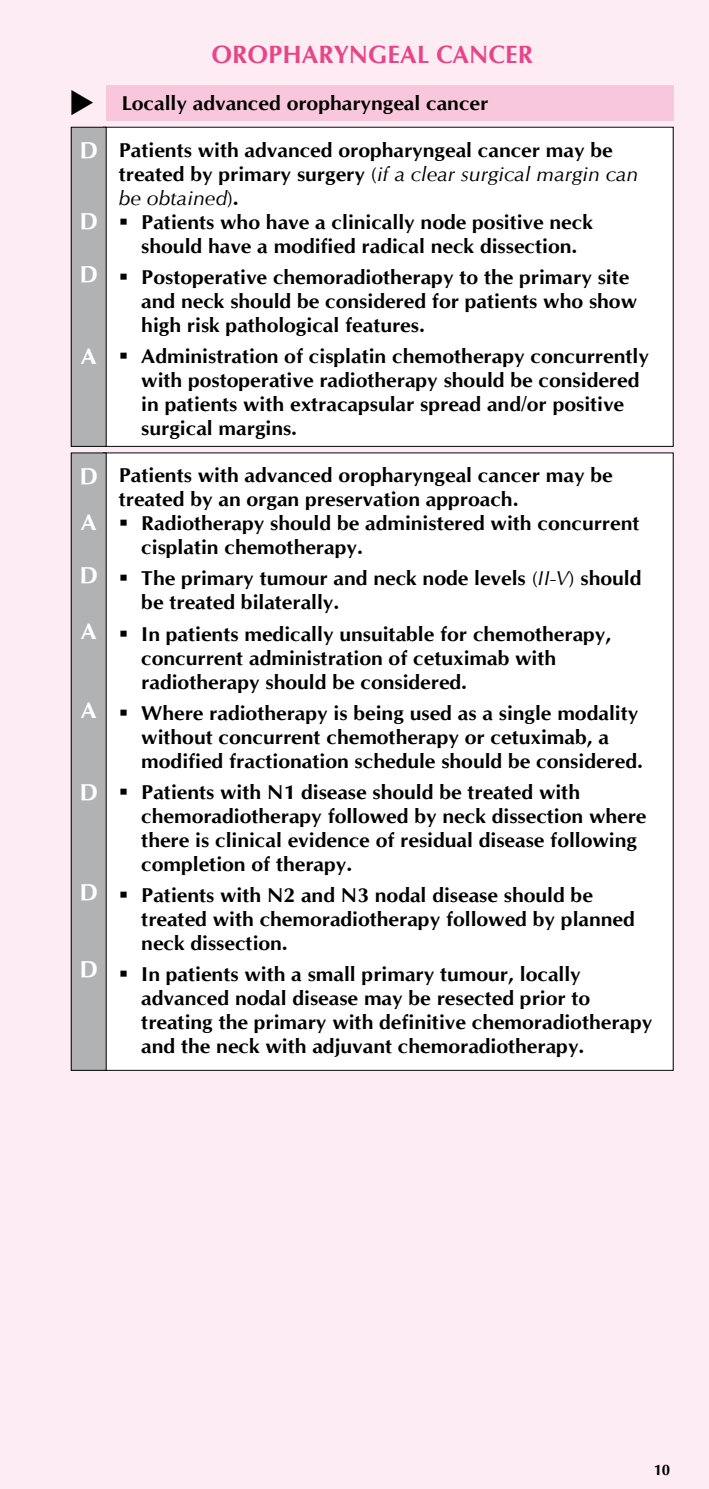
<style>
.page{position:relative;width:709px;height:1489px;background:#fff}
.page>*{position:absolute;margin:0;border:0;box-sizing:border-box;transform-origin:0 0}
.t1{font:700 25px "CG Omega";color:#e64687}
.t2{font:700 22.5px/46.2px "CG Omega";color:#fff;scale:1.06 1}
.t3{font:700 20px/24px "CG Omega";color:#000;scale:1.06 1}
.t4{font:700 15px "CG Omega";color:#000}
.s1{font-weight:400}
.s2{font-weight:400;font-style:italic}
</style>
<div class="page">
<div style="left:0;top:0;width:709px;height:1488px;background:#fdecf3"></div>
<div style="left:106px;top:85px;width:567px;height:35px;background:#f8c7db"></div>
<div style="left:103px;top:127px;width:570px;height:319px;background:#fff"></div>
<div style="left:71px;top:127px;width:35px;height:319px;background:#b1b2b4"></div>
<div style="left:71px;top:127px;width:35px;height:319px;border:1px solid #000"></div>
<div style="left:103px;top:453px;width:570px;height:617px;background:#fff"></div>
<div style="left:71px;top:453px;width:35px;height:617px;background:#b1b2b4"></div>
<div style="left:71px;top:452px;width:35px;height:618px;border:1px solid #000"></div>
<p class="t2" style="left:79px;top:128px;width:19px">D</p>
<p class="t2" style="left:79px;top:198px;width:19px">D</p>
<p class="t2" style="left:79px;top:251px;width:19px">D</p>
<p class="t2" style="left:81px;top:333px;width:16px">A</p>
<p class="t2" style="left:79px;top:453px;width:19px">D<br>A</p>
<p class="t2" style="left:79px;top:552px;width:19px">D</p>
<p class="t2" style="left:81px;top:607px;width:16px">A</p>
<p class="t2" style="left:81px;top:687px;width:16px">A</p>
<p class="t2" style="left:79px;top:768px;width:19px">D</p>
<p class="t2" style="left:79px;top:868px;width:19px">D</p>
<p class="t2" style="left:79px;top:946px;width:19px">D</p>
<p class="t1" style="left:211px;top:38px;width:191px">OROPHARYNGEAL</p>
<p class="t1" style="left:436px;top:38px;width:83px">CANCER</p>
<p class="t3" style="left:121px;top:91px;width:348px">Locally advanced oropharyngeal cancer</p>
<p class="t3" style="left:119px;top:138px;width:491px">Patients with advanced oropharyngeal cancer may be treated by primary surgery <span class="s1">(</span><span class="s2">if a clear surgical margin can be obtained</span><span class="s1">)</span>.</p>
<p class="t3" style="left:119px;top:210px;width:449px;text-align:center">▪ Patients who have a clinically node positive neck should have a modified radical neck dissection.</p>
<p class="t3" style="left:141px;top:265px;width:469px;text-indent:-22px">▪ Postoperative chemoradiotherapy to the primary site and neck should be considered for patients who show high risk pathological features.</p>
<p class="t3" style="left:141px;top:344px;width:480px;text-indent:-22px">▪ Administration of cisplatin chemotherapy concurrently with postoperative radiotherapy should be considered in patients with extracapsular spread and/or positive surgical margins.</p>
<p class="t3" style="left:119px;top:463px;width:467px">Patients with advanced oropharyngeal cancer may be treated by an organ preservation approach.</p>
<p class="t3" style="left:141px;top:511px;width:471px;text-indent:-22px">▪ Radiotherapy should be administered with concurrent cisplatin chemotherapy.</p>
<p class="t3" style="left:141px;top:566px;width:473px;text-indent:-22px">▪ The primary tumour and neck node levels <span class="s1">(</span><span class="s2">II-V</span><span class="s1">)</span> should be treated bilaterally.</p>
<p class="t3" style="left:141px;top:621px;width:445px;text-indent:-22px">▪ I n patients medically unsuitable for chemotherapy, concurrent administration of cetuximab with radiotherapy should be considered.</p>
<p class="t3" style="left:141px;top:700px;width:475px;text-indent:-22px">▪ Where radiotherapy is being used as a single modality without concurrent chemotherapy or cetuximab, a modified fractionation schedule should be considered.</p>
<p class="t3" style="left:141px;top:780px;width:478px;text-indent:-22px">▪ Patients with N1 disease should be treated with chemoradiotherapy followed by neck dissection where there is clinical evidence of residual disease following completion of therapy.</p>
<p class="t3" style="left:141px;top:883px;width:467px;text-indent:-22px">▪ Patients with N2 and N3 nodal disease should be treated with chemoradiotherapy followed by planned neck dissection.</p>
<p class="t3" style="left:141px;top:962px;width:483px;text-indent:-22px">▪ I n patients with a small primary tumour, locally advanced nodal disease may be resected prior to treating the primary with definitive chemoradiotherapy and the neck with adjuvant chemoradiotherapy.</p>
<p class="t4" style="left:653px;top:1460px;width:18px">10</p>
</div>
